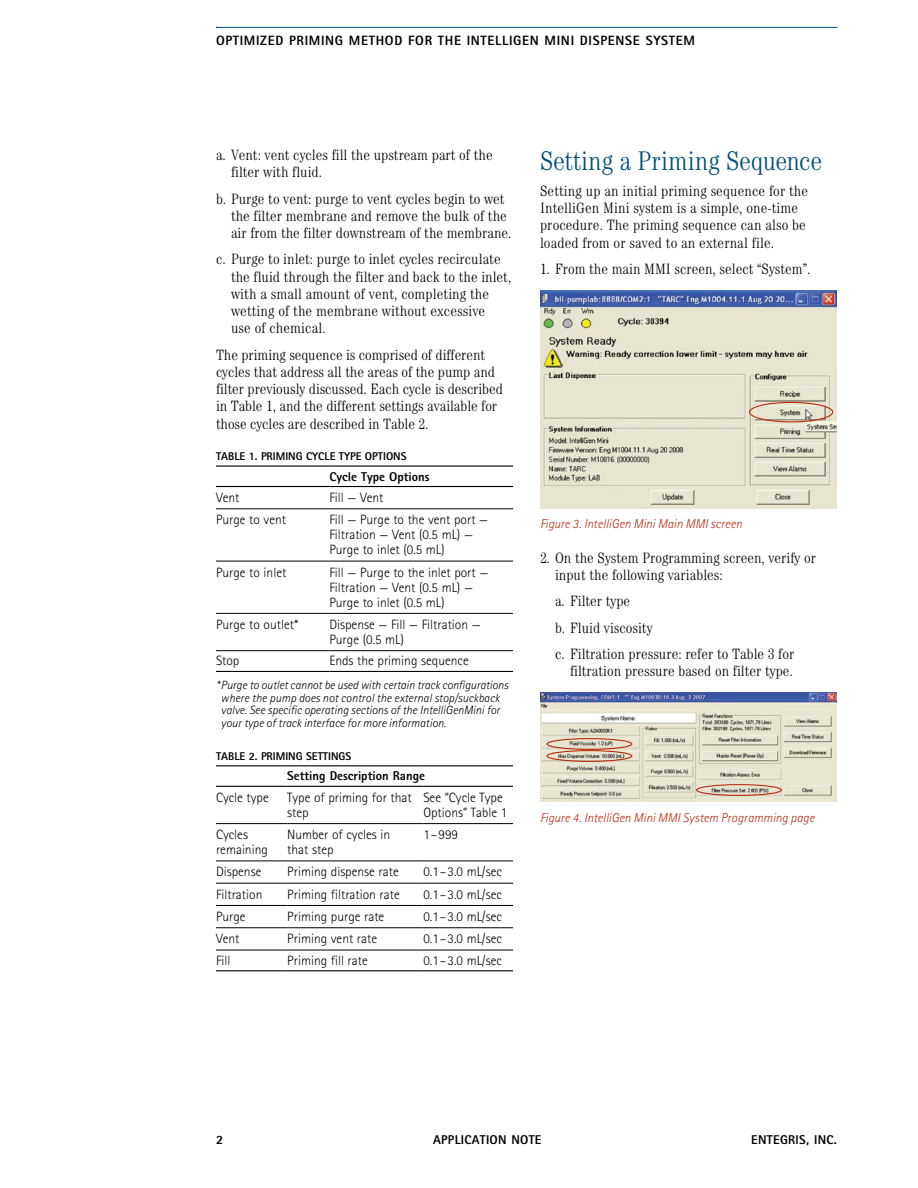
<style>
.page{position:relative;width:918px;height:1188px;background:#fff}
.page>*{position:absolute;margin:0;border:0;box-sizing:border-box;transform-origin:0 0}
.t1{font:300 condensed 27px "Century";letter-spacing:-.005em;color:#004f7a}
.t2{font:300 condensed 15px/17.2px "Century";color:#000}
.t3{font:300 13.5px/15px "Rotis Sans Serif";color:#000}
.t4{font:800 13.5px "Rotis Sans Serif";letter-spacing:.05em;color:#000}
.t5{font:italic 300 12.75px "Rotis Sans Serif";color:#b92c0f}
.t6{font:800 12.75px "Rotis Sans Serif";color:#000}
.t7{font:800 12.75px "Rotis Sans Serif";letter-spacing:.025em;color:#000}
.t8{font:italic 300 12px/12.8px "Rotis Sans Serif";color:#000}
.t9{font:800 11.25px "Rotis Sans Serif";color:#000}
</style>
<div class="page">
<svg style="left:216px;top:26px;width:622px;height:2px"></svg>
<hr style="left:216px;top:508px;width:113px;height:1px;background:#000">
<hr style="left:329px;top:508px;width:184px;height:1px;background:#000">
<hr style="left:216px;top:561px;width:113px;height:1px;background:#000">
<hr style="left:329px;top:561px;width:184px;height:1px;background:#000">
<hr style="left:216px;top:613px;width:113px;height:1px;background:#000">
<hr style="left:329px;top:613px;width:184px;height:1px;background:#000">
<hr style="left:216px;top:465px;width:113px;height:2px;background:#000">
<hr style="left:329px;top:465px;width:184px;height:2px;background:#000">
<hr style="left:216px;top:486px;width:113px;height:1px;background:#000">
<hr style="left:329px;top:486px;width:184px;height:1px;background:#000">
<hr style="left:216px;top:650px;width:113px;height:1px;background:#000">
<hr style="left:329px;top:650px;width:184px;height:1px;background:#000">
<hr style="left:216px;top:671px;width:113px;height:1px;background:#000">
<hr style="left:329px;top:671px;width:184px;height:1px;background:#000">
<hr style="left:216px;top:823px;width:71px;height:1px;background:#000">
<hr style="left:287px;top:823px;width:136px;height:1px;background:#000">
<hr style="left:423px;top:823px;width:90px;height:1px;background:#000">
<hr style="left:216px;top:861px;width:71px;height:1px;background:#000">
<hr style="left:287px;top:861px;width:136px;height:1px;background:#000">
<hr style="left:423px;top:861px;width:90px;height:1px;background:#000">
<hr style="left:216px;top:883px;width:71px;height:1px;background:#000">
<hr style="left:287px;top:883px;width:136px;height:1px;background:#000">
<hr style="left:423px;top:883px;width:90px;height:1px;background:#000">
<hr style="left:216px;top:905px;width:71px;height:1px;background:#000">
<hr style="left:287px;top:905px;width:136px;height:1px;background:#000">
<hr style="left:423px;top:905px;width:90px;height:1px;background:#000">
<hr style="left:216px;top:927px;width:71px;height:1px;background:#000">
<hr style="left:287px;top:927px;width:136px;height:1px;background:#000">
<hr style="left:423px;top:927px;width:90px;height:1px;background:#000">
<hr style="left:216px;top:765px;width:71px;height:1px;background:#000">
<hr style="left:287px;top:765px;width:136px;height:1px;background:#000">
<hr style="left:423px;top:765px;width:90px;height:1px;background:#000">
<hr style="left:216px;top:786px;width:71px;height:1px;background:#000">
<hr style="left:287px;top:786px;width:136px;height:1px;background:#000">
<hr style="left:423px;top:786px;width:90px;height:1px;background:#000">
<hr style="left:216px;top:950px;width:71px;height:1px;background:#000">
<hr style="left:287px;top:950px;width:136px;height:1px;background:#000">
<hr style="left:423px;top:950px;width:90px;height:1px;background:#000">
<hr style="left:216px;top:970px;width:71px;height:1px;background:#000">
<hr style="left:287px;top:970px;width:136px;height:1px;background:#000">
<hr style="left:423px;top:970px;width:90px;height:1px;background:#000">
<img style="left:541px;top:290px;width:296px;height:219px">
<img style="left:541px;top:693px;width:295px;height:108px">
<div style="left:749px;top:402px;width:84px;height:20px;border:1px solid #b92c0f;border-radius:50%"></div>
<div style="left:546px;top:750px;width:86px;height:12px;border:1px solid #b92c0f;border-radius:50%"></div>
<div style="left:546px;top:738px;width:86px;height:12px;border:1px solid #b92c0f;border-radius:50%"></div>
<div style="left:696px;top:784px;width:86px;height:12px;border:1px solid #b92c0f;border-radius:50%"></div>
<p class="t4" style="left:216px;top:32px;width:481px">OPTIMIZED PRIMING METHOD FOR THE INTELLIGEN MINI DISPENSE SYSTEM</p>
<p class="t2" style="left:231px;top:146px;width:263px;text-indent:-15px">a. Vent: vent cycles fill the upstream part of the filter with fluid.</p>
<p class="t2" style="left:231px;top:190px;width:282px;text-indent:-15px">b. Purge to vent: purge to vent cycles begin to wet the filter membrane and remove the bulk of the air from the filter downstream of the membrane.</p>
<p class="t2" style="left:231px;top:251px;width:282px;text-indent:-15px">c. Purge to inlet: purge to inlet cycles recirculate the fluid through the filter and back to the inlet, with a small amount of vent, completing the wetting of the membrane without excessive<br>use of chemical.</p>
<p class="t2" style="left:216px;top:346px;width:288px">The priming sequence is comprised of different cycles that address all the areas of the pump and filter previously discussed. Each cycle is described in Table 1, and the different settings available for those cycles are described in Table 2.</p>
<p class="t9" style="left:216px;top:449px;width:76px">TABLE 1. PRIMING</p>
<p class="t9" style="left:306px;top:449px;width:66px">CYCL E TYPE OPTIONS</p>
<p class="t6" style="left:329px;top:468px;width:102px">Cycle Type Options</p>
<p class="t3" style="left:216px;top:490px;width:25px">Vent</p>
<p class="t3" style="left:329px;top:490px;width:56px">Fill — Vent</p>
<p class="t3" style="left:216px;top:512px;width:72px">Purge to vent</p>
<p class="t3" style="left:329px;top:512px;width:160px">Fill — Purge to the vent port —<br>Filtration — Vent (0.5 mL) —<br>Purge to inlet (0.5 mL)</p>
<p class="t3" style="left:216px;top:565px;width:72px">Purge to inlet</p>
<p class="t3" style="left:329px;top:565px;width:161px">Fill — Purge to the inlet port —<br>Filtration — Vent (0.5 mL) —<br>Purge to inlet (0.5 mL)</p>
<p class="t3" style="left:216px;top:617px;width:84px">Purge to outlet*</p>
<p class="t3" style="left:329px;top:617px;width:153px">Dispense — Fill — Filtration —<br>Purge (0.5 mL)</p>
<p class="t3" style="left:216px;top:653px;width:25px">Stop</p>
<p class="t3" style="left:329px;top:653px;width:141px">Ends the priming sequence</p>
<p class="t8" style="left:221px;top:679px;width:289px;text-indent:-5px">* Purge to outlet cannot be used with certain track configurations where the pump does not control the external stop/suckback valve. See specific operating sections of the IntelliGenMini for your type of track interface for more information.</p>
<p class="t9" style="left:216px;top:749px;width:76px">TABLE 2. PRIMING</p>
<p class="t9" style="left:306px;top:749px;width:19px">SETTINGS</p>
<p class="t6" style="left:287px;top:768px;width:139px">Setting Description Range</p>
<p class="t3" style="left:216px;top:790px;width:54px">Cycle type</p>
<p class="t3" style="left:287px;top:790px;width:126px">Type of priming for that step</p>
<p class="t3" style="left:423px;top:790px;width:85px">See “Cycle Type<br>Options” Table 1</p>
<p class="t3" style="left:216px;top:827px;width:53px">Cycles remaining</p>
<p class="t3" style="left:287px;top:827px;width:104px">Number of cycles in that step</p>
<p class="t3" style="left:423px;top:827px;width:36px">1 – 999</p>
<p class="t3" style="left:216px;top:864px;width:47px">Dispense</p>
<p class="t3" style="left:287px;top:864px;width:113px">Priming dispense rate</p>
<p class="t3" style="left:423px;top:864px;width:80px">0.1 – 3.0 mL/sec</p>
<p class="t3" style="left:216px;top:887px;width:48px">Filtration</p>
<p class="t3" style="left:287px;top:887px;width:114px">Priming filtration rate</p>
<p class="t3" style="left:423px;top:887px;width:80px">0.1 – 3.0 mL/sec</p>
<p class="t3" style="left:216px;top:909px;width:31px">Purge</p>
<p class="t3" style="left:287px;top:909px;width:99px">Priming purge rate</p>
<p class="t3" style="left:423px;top:909px;width:80px">0.1 – 3.0 mL/sec</p>
<p class="t3" style="left:216px;top:931px;width:25px">Vent</p>
<p class="t3" style="left:287px;top:931px;width:91px">Priming vent rate</p>
<p class="t3" style="left:423px;top:931px;width:80px">0.1 – 3.0 mL/sec</p>
<p class="t3" style="left:216px;top:953px;width:16px">Fill</p>
<p class="t3" style="left:287px;top:953px;width:82px">Priming fill rate</p>
<p class="t3" style="left:423px;top:953px;width:80px">0.1 – 3.0 mL/sec</p>
<h1 class="t1" style="left:540px;top:145px;width:284px">Setting a Priming Sequence</h1>
<p class="t2" style="left:540px;top:182px;width:270px">Setting up an initial priming sequence for the IntelliGen Mini system is a simple, one-time procedure. The priming sequence can also be loaded from or saved to an external file.</p>
<p class="t2" style="left:540px;top:260px;width:272px">1. From the main MMI screen, select “System”.</p>
<p class="t5" style="left:540px;top:516px;width:204px">Figure 3. IntelliGen Mini Main MMI screen</p>
<p class="t2" style="left:555px;top:549px;width:263px;text-indent:-15px">2. On the System Programming screen, verify or input the following variables:</p>
<p class="t2" style="left:555px;top:588px;width:241px;line-height:26.2px">a. Filter type<br>b. Fluid viscosity<br>c. Filtration pressure: refer to Table 3 for</p>
<p class="t2" style="left:570px;top:662px;width:224px">filtration pressure based on filter type.</p>
<p class="t5" style="left:540px;top:810px;width:276px">Figure 4. IntelliGen Mini MMI System Programming page</p>
<p class="t7" style="left:216px;top:1132px;width:9px">2</p>
<p class="t7" style="left:433px;top:1132px;width:106px">application Note</p>
<p class="t7" style="left:751px;top:1132px;width:87px">Entegris, Inc.</p>
</div>
